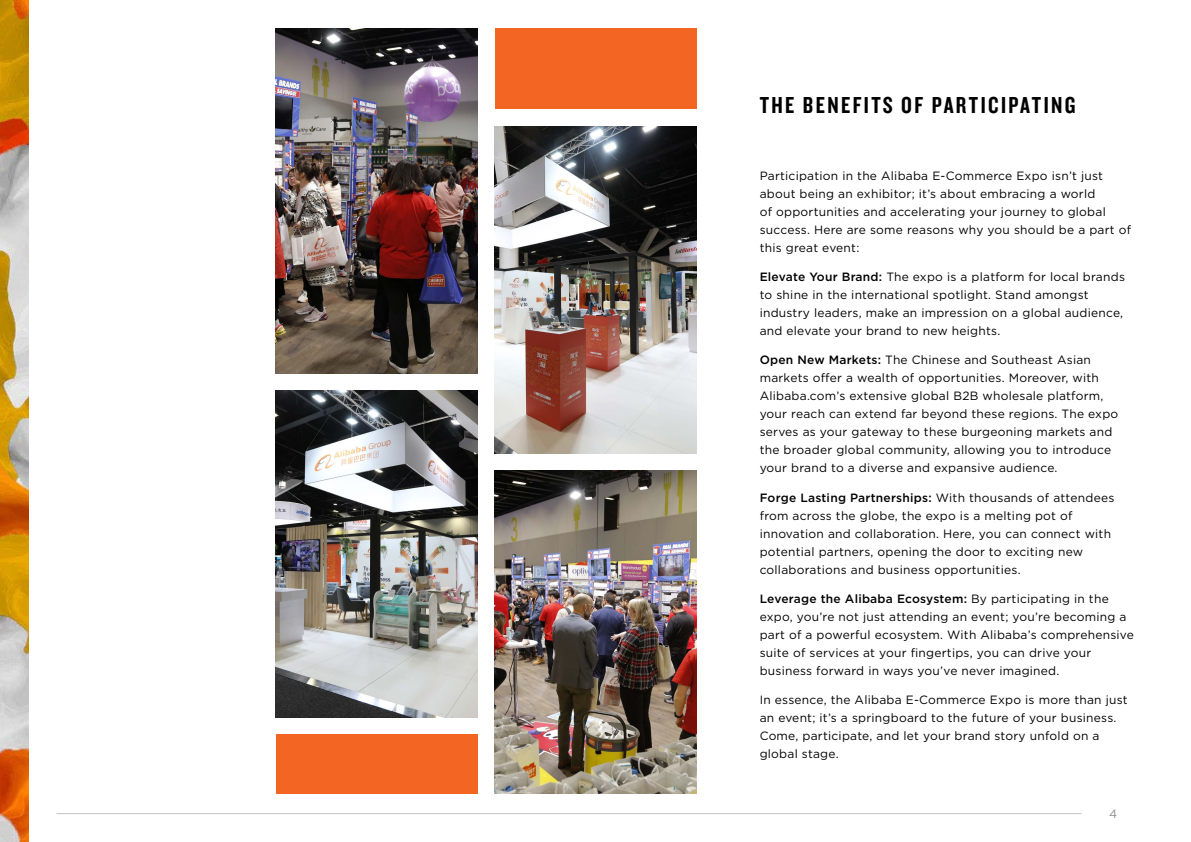
<style>
.page{position:relative;width:1191px;height:842px;background:#fff}
.page>*{position:absolute;margin:0;border:0;box-sizing:border-box;transform-origin:0 0}
.t1{font:24px "Knockout HTF49 Liteweight";letter-spacing:.1em;color:#000}
.t2{font:12px/18px "Gotham";letter-spacing:.02em;color:#000}
.t3{font:12px "Gotham";color:#8d8f8e}
.s1{font-weight:500}
</style>
<div class="page">
<img style="left:0;top:0;width:28px;height:842px">
<hr style="left:57px;top:813px;width:1024px;height:1px;background:#c4c3c3">
<img style="left:276px;top:28px;width:201px;height:345px">
<img style="left:276px;top:390px;width:201px;height:327px">
<div style="left:276px;top:734px;width:201px;height:60px;background:#f26522"></div>
<div style="left:494px;top:28px;width:202px;height:81px;background:#f26522"></div>
<img style="left:494px;top:126px;width:202px;height:328px">
<img style="left:494px;top:471px;width:202px;height:323px">
<h1 class="t1" style="left:759px;top:93px;width:317px">THE BENEFITS OF PARTICIPATING</h1>
<p class="t2" style="left:759px;top:166px;width:373px">Participation in the Alibaba E-Commerce Expo isn’t just about being an exhibitor; it’s about embracing a world<br>of opportunities and accelerating your journey to global success. Here are some reasons why you should be a part of this great event:</p>
<p class="t2" style="left:759px;top:268px;width:367px"><span class="s1">Elevate Your Brand:</span> The expo is a platform for local brands to shine in the international spotlight. Stand amongst industry leaders, make an impression on a global audience, and elevate your brand to new heights.</p>
<p class="t2" style="left:759px;top:351px;width:360px"><span class="s1">Open New Markets:</span> The Chinese and Southeast Asian markets offer a wealth of opportunities. Moreover, with Alibaba.com’s extensive global B2B wholesale platform, your reach can extend far beyond these regions. The expo serves as your gateway to these burgeoning markets and the broader global community, allowing you to introduce your brand to a diverse and expansive audience.</p>
<p class="t2" style="left:759px;top:488px;width:356px"><span class="s1">Forge Lasting Partnerships:</span> With thousands of attendees from across the globe, the expo is a melting pot of innovation and collaboration. Here, you can connect with potential partners, opening the door to exciting new collaborations and business opportunities.</p>
<p class="t2" style="left:759px;top:590px;width:376px"><span class="s1">Leverage the Alibaba Ecosystem:</span> By participating in the expo, you’re not just attending an event; you’re becoming a part of a powerful ecosystem. With Alibaba’s comprehensive suite of services at your fingertips, you can drive your business forward in ways you’ve never imagined.</p>
<p class="t2" style="left:759px;top:691px;width:369px">In essence, the Alibaba E-Commerce Expo is more than just an event; it’s a springboard to the future of your business.<br>Come, participate, and let your brand story unfold on a global stage.</p>
<p class="t3" style="left:1109px;top:806px;width:10px">4</p>
</div>
